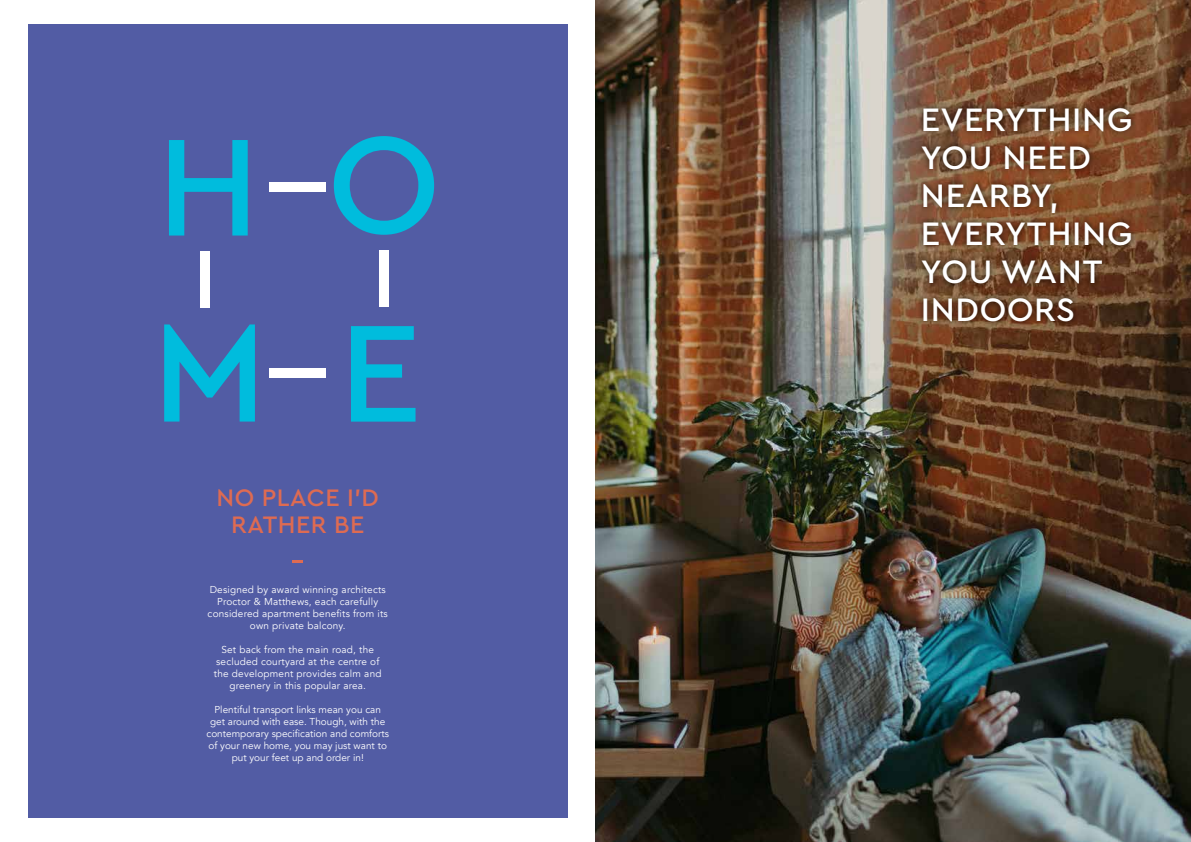
<style>
.page{position:relative;width:1191px;height:842px;background:#fff}
.page>*{position:absolute;margin:0;border:0;box-sizing:border-box;transform-origin:0 0}
.t1{font:500 34px/38px "Cera GR";letter-spacing:.02em;color:#fff}
.t2{font:500 25px/27px "Cera GR";letter-spacing:.02em;color:#de6b52;text-align:center}
.t3{font:10px/12px "Avenir";letter-spacing:.02em;color:#fff;text-align:center}
.t4{font:10px/12px "Avenir";color:#fff;text-align:center}
</style>
<div class="page">
<div style="left:28px;top:24px;width:539px;height:794px;background:#525ca4"></div>
<svg style="left:169px;top:140px;width:79px;height:96px"></svg>
<svg style="left:164px;top:324px;width:91px;height:98px"></svg>
<svg style="left:334px;top:136px;width:100px;height:99px"></svg>
<svg style="left:351px;top:326px;width:64px;height:96px"></svg>
<div style="left:269px;top:182px;width:56px;height:9px;background:#fff"></div>
<div style="left:269px;top:368px;width:56px;height:9px;background:#fff"></div>
<div style="left:379px;top:250px;width:9px;height:57px;background:#fff"></div>
<div style="left:201px;top:251px;width:9px;height:57px;background:#fff"></div>
<img style="left:595px;top:0;width:596px;height:842px">
<div style="left:916px;top:101px;width:221px;height:226px;background:#000;opacity:.75"></div>
<svg style="left:292px;top:560px;width:11px;height:2px"></svg>
<h2 class="t2" style="left:216px;top:484px;width:164px">NO PLACE I’D<br>RATHER BE</h2>
<p class="t3" style="left:208px;top:584px;width:182px">Designed by award winning architects Proctor &amp; Matthews, each carefully considered apartment benefits from its own private balcony.</p>
<p class="t3" style="left:214px;top:644px;width:169px">Set back from the main road, the secluded courtyard at the centre of the development provides calm and greenery in this popular area.</p>
<p class="t4" style="left:206px;top:704px;width:184px">Plentiful transport links mean you can get around with ease. Though, with the contemporary specification and comforts of your new home, you may just want to put your feet up and order in!</p>
<h1 class="t1" style="left:920px;top:100px;width:213px">EVERYTHING<br>YOU NEED<br>NEARBY,<br>EVERYTHING<br>YOU WANT<br>INDOORS</h1>
</div>
